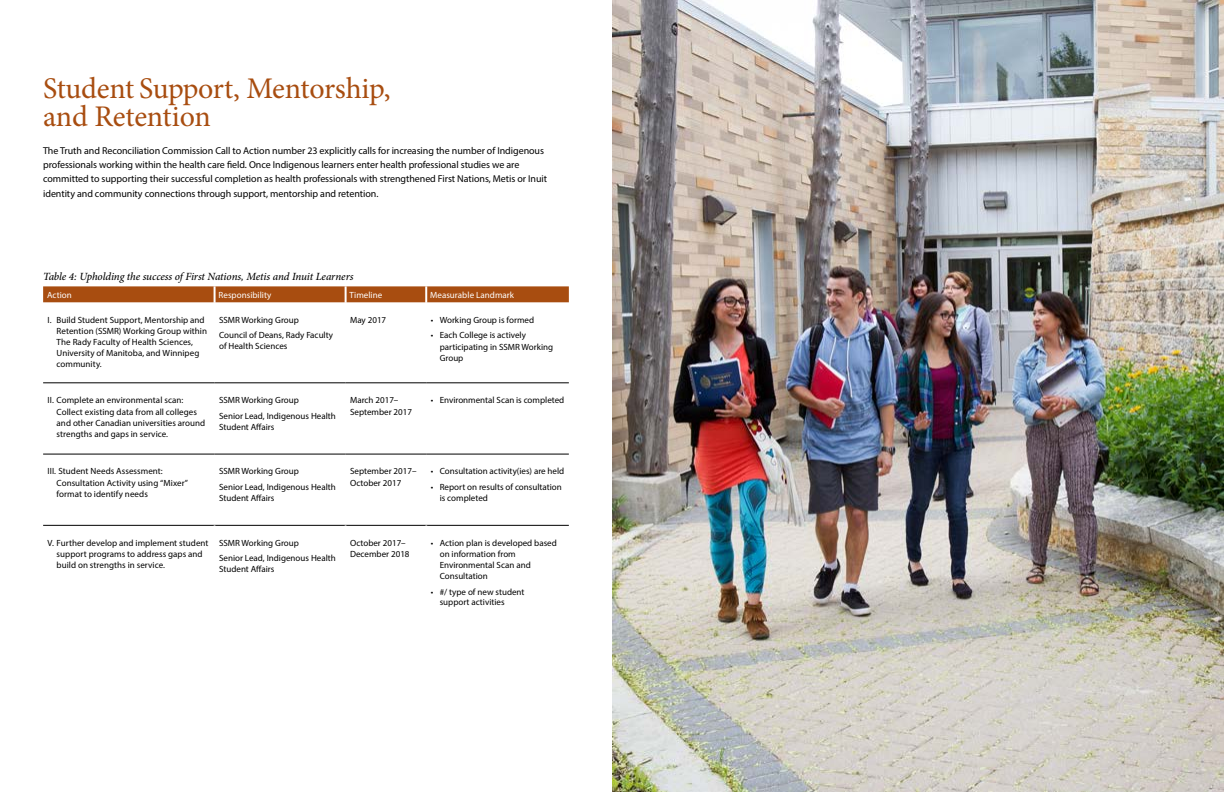
<style>
.page{position:relative;width:1224px;height:792px;background:#fff}
.page>*{position:absolute;margin:0;border:0;box-sizing:border-box;transform-origin:0 0}
.t1{font:30px/28px "Minion Pro";letter-spacing:-.01em;color:#a84d10}
.t2{font:italic 500 11px "Minion Pro";letter-spacing:-.01em;color:#000}
.t3{font:10px/14.1px "Myriad Pro";letter-spacing:-.005em;color:#000}
.t4{font:9px/11.2px "Myriad Pro";color:#000}
.t5{font:9px "Myriad Pro";letter-spacing:.005em;color:#fff}
</style>
<div class="page">
<hr style="left:43px;top:383px;width:172px;height:1px;background:#000">
<hr style="left:215px;top:383px;width:131px;height:1px;background:#000">
<hr style="left:346px;top:383px;width:80px;height:1px;background:#000">
<hr style="left:426px;top:383px;width:143px;height:1px;background:#000">
<hr style="left:43px;top:454px;width:172px;height:1px;background:#000">
<hr style="left:215px;top:454px;width:131px;height:1px;background:#000">
<hr style="left:346px;top:454px;width:80px;height:1px;background:#000">
<hr style="left:426px;top:454px;width:143px;height:1px;background:#000">
<hr style="left:43px;top:525px;width:172px;height:1px;background:#000">
<hr style="left:215px;top:525px;width:131px;height:1px;background:#000">
<hr style="left:346px;top:525px;width:80px;height:1px;background:#000">
<hr style="left:426px;top:525px;width:143px;height:1px;background:#000">
<svg style="left:43px;top:286px;width:526px;height:16px;background:#ab5318"></svg>
<img style="left:612px;top:0;width:612px;height:792px">
<h1 class="t1" style="left:43px;top:74px;width:349px">Student Support, Mentorship, and Retention</h1>
<p class="t3" style="left:43px;top:144px;width:506px">The Truth and Reconciliation Commission Call to Action number 23 explicitly calls for increasing the number of Indigenous professionals working within the health care field. Once Indigenous learners enter health professional studies we are committed to supporting their successful completion as health professionals with strengthened First Nations, Metis or Inuit identity and community connections through support, mentorship and retention.</p>
<p class="t2" style="left:43px;top:269px;width:312px">Table 4: Upholding the success of First Nations, Metis and Inuit Learners</p>
<p class="t5" style="left:47px;top:289px;width:26px">Action</p>
<p class="t5" style="left:219px;top:289px;width:54px">Responsibility</p>
<p class="t5" style="left:350px;top:289px;width:34px">Timeline</p>
<p class="t5" style="left:430px;top:289px;width:85px">Measurable Landmark</p>
<p class="t4" style="left:57px;top:314px;width:152px;text-indent:-9px">I. Build Student Support, Mentorship and Retention (SSMR) Working Group within The Rady Faculty of Health Sciences, University of Manitoba, and Winnipeg community.</p>
<p class="t4" style="left:219px;top:312px;width:116px;line-height:15.5px">SSMR Working Group<br>Council of Deans, Rady Faculty</p>
<p class="t4" style="left:350px;top:314px;width:38px">May 2017</p>
<p class="t4" style="left:431px;top:314px;width:105px">• Working Group is formed</p>
<p class="t4" style="left:440px;top:329px;width:115px;text-indent:-9px">• Each College is actively participating in SSMR Working<br>Group</p>
<p class="t4" style="left:219px;top:340px;width:70px">of Health Sciences</p>
<p class="t4" style="left:57px;top:394px;width:150px;text-indent:-9px">II. Complete an environmental scan:<br>Collect existing data from all colleges and other Canadian universities around strengths and gaps in service.</p>
<p class="t4" style="left:219px;top:392px;width:118px;line-height:15.5px">SSMR Working Group<br>Senior Lead, Indigenous Health</p>
<p class="t4" style="left:219px;top:421px;width:57px">Student Affairs</p>
<p class="t4" style="left:57px;top:466px;width:133px;text-indent:-9px">III. Student Needs Assessment:<br>Consultation Activity using “Mixer” format to identify needs</p>
<p class="t4" style="left:219px;top:463px;width:118px;line-height:15.5px">SSMR Working Group<br>Senior Lead, Indigenous Health</p>
<p class="t4" style="left:219px;top:492px;width:57px">Student Affairs</p>
<p class="t4" style="left:57px;top:537px;width:153px;text-indent:-9px">V. Further develop and implement student support programs to address gaps and build on strengths in service.</p>
<p class="t4" style="left:219px;top:535px;width:118px;line-height:15.5px">SSMR Working Group<br>Senior Lead, Indigenous Health</p>
<p class="t4" style="left:219px;top:563px;width:57px">Student Affairs</p>
<p class="t4" style="left:350px;top:394px;width:64px;line-height:11.5px">March 2017–<br>September 2017</p>
<p class="t4" style="left:431px;top:394px;width:135px">• Environmental Scan is completed</p>
<p class="t4" style="left:350px;top:465px;width:68px;line-height:11.5px">September 2017–<br>October 2017</p>
<p class="t4" style="left:431px;top:466px;width:135px">• Consultation activity(ies) are held</p>
<p class="t4" style="left:440px;top:481px;width:124px;line-height:11.5px;text-indent:-9px">• Report on results of consultation is completed</p>
<p class="t4" style="left:350px;top:537px;width:61px;line-height:11.5px">October 2017–<br>December 2018</p>
<p class="t4" style="left:440px;top:537px;width:119px;text-indent:-9px">• Action plan is developed based on information from<br>Environmental Scan and<br>Consultation</p>
<p class="t4" style="left:440px;top:586px;width:86px;line-height:10.9px;text-indent:-9px">• #/ type of new student support activities</p>
</div>
